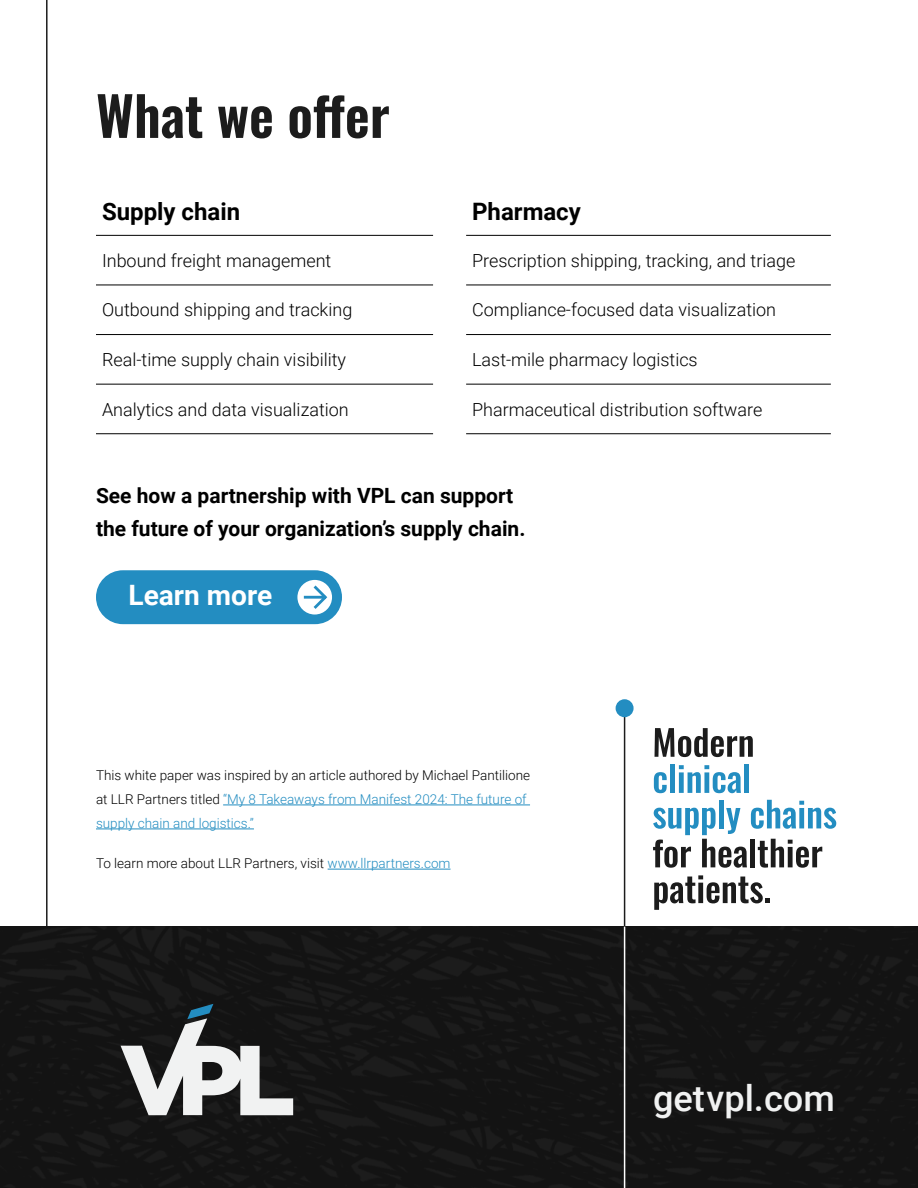
<style>
.page{position:relative;width:918px;height:1188px;background:#fff}
.page>*{position:absolute;margin:0;border:0;box-sizing:border-box;transform-origin:0 0}
.t1{font:54px "Oswald";color:#1c1c1c}
.t2{font:500 36.15px "Roboto";color:#f1f2f2}
.t3{font:700 28.05px "Roboto";color:#fff}
.t4{font:700 24px "Roboto";color:#000}
.t5{font:700 21px/33px "Roboto";color:#000}
.t6{font:300 18px "Roboto";color:#000}
.t7{font:300 13.5px/24px "Roboto";color:#000}
.s1{color:#238dc1}
</style>
<div class="page">
<hr style="left:46px;top:0;width:2px;height:1188px;background:#1c1c1c">
<hr style="left:223px;top:805px;width:307px;height:1px;background:#238dc1">
<hr style="left:96px;top:829px;width:158px;height:1px;background:#238dc1">
<hr style="left:328px;top:869px;width:123px;height:1px;background:#238dc1">
<hr style="left:624px;top:708px;width:1px;height:480px;background:#1c1c1c">
<div style="left:616px;top:699px;width:18px;height:18px;background:#238dc1;border-radius:50%"></div>
<img style="left:0;top:927px;width:918px;height:261px">
<svg style="left:121px;top:1004px;width:172px;height:111px"></svg>
<hr style="left:624px;top:927px;width:1px;height:261px;background:#fff">
<svg style="left:655px;top:728px;width:98px;height:29px"></svg>
<svg style="left:654px;top:772px;width:13px;height:21px"></svg>
<div style="left:670px;top:764px;width:5px;height:29px;background:#238dc1"></div>
<svg style="left:679px;top:765px;width:62px;height:28px"></svg>
<div style="left:744px;top:764px;width:5px;height:29px;background:#238dc1"></div>
<svg style="left:653px;top:800px;width:183px;height:68px"></svg>
<svg style="left:654px;top:875px;width:116px;height:35px"></svg>
<hr style="left:96px;top:235px;width:337px;height:1px;background:#000">
<hr style="left:96px;top:285px;width:337px;height:1px;background:#000">
<hr style="left:96px;top:334px;width:337px;height:1px;background:#000">
<hr style="left:96px;top:384px;width:337px;height:1px;background:#000">
<hr style="left:96px;top:433px;width:337px;height:1px;background:#000">
<hr style="left:466px;top:235px;width:365px;height:1px;background:#000">
<hr style="left:466px;top:285px;width:365px;height:1px;background:#000">
<hr style="left:466px;top:334px;width:365px;height:1px;background:#000">
<hr style="left:466px;top:384px;width:365px;height:1px;background:#000">
<hr style="left:466px;top:433px;width:365px;height:1px;background:#000">
<div style="left:97px;top:571px;width:244px;height:52px;background:#238dc1;border-radius:26px"></div>
<div style="left:96px;top:570px;width:246px;height:54px;border:2px solid #238dc1;border-radius:26px"></div>
<svg style="left:297px;top:580px;width:35px;height:35px"></svg>
<svg style="left:301px;top:583px;width:28px;height:29px"></svg>
<h1 class="t1" style="left:96px;top:68px;width:295px">What we offer</h1>
<h3 class="t4" style="left:102px;top:194px;width:140px">Supply chain</h3>
<p class="t6" style="left:102px;top:248px;width:231px">Inbound freight management</p>
<p class="t6" style="left:102px;top:297px;width:252px">Outbound shipping and tracking</p>
<p class="t6" style="left:102px;top:347px;width:246px">Real-time supply chain visibility</p>
<p class="t6" style="left:102px;top:397px;width:248px">Analytics and data visualization</p>
<h3 class="t4" style="left:472px;top:194px;width:110px">Pharmacy</h3>
<p class="t6" style="left:472px;top:248px;width:325px">Prescription shipping, tracking, and triage</p>
<p class="t6" style="left:472px;top:297px;width:306px">Compliance-focused data visualization</p>
<p class="t6" style="left:472px;top:347px;width:227px">Last-mile pharmacy logistics</p>
<p class="t6" style="left:472px;top:397px;width:292px">Pharmaceutical distribution software</p>
<p class="t5" style="left:96px;top:479px;width:431px">See how a partnership with VPL can support the future of your organization’s supply chain.</p>
<h3 class="t3" style="left:129px;top:576px;width:145px">Learn more</h3>
<p class="t7" style="left:96px;top:763px;width:436px">This white paper was inspired by an article authored by Michael Pantilione at LLR Partners titled <span class="s1">“My 8 Takeaways from Manifest 2024: The future of supply chain and logistics.”</span></p>
<p class="t7" style="left:96px;top:851px;width:356px">To learn more about LLR Partners, visit <span class="s1">www.llrpartners.com</span></p>
<h2 class="t2" style="left:653px;top:1073px;width:183px">getvpl.com</h2>
</div>
